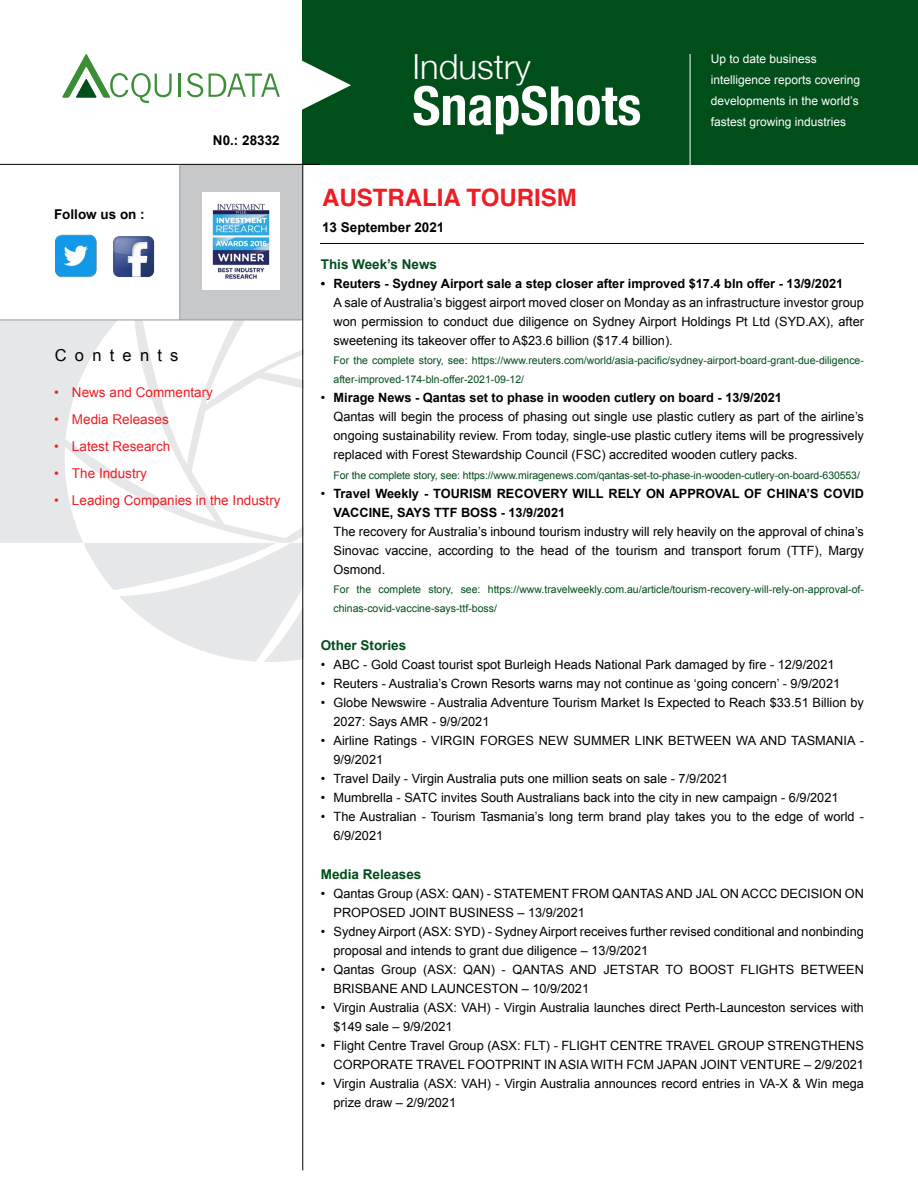
<style>
.page{position:relative;width:918px;height:1188px;background:#fff}
.page>*{position:absolute;margin:0;border:0;box-sizing:border-box;transform-origin:0 0}
.t1{font:700 condensed 54px "Helvetica Neue";color:#fff}
.t2{font:300 34.5px "Helvetica Neue";color:#fff}
.t3{font:700 24px "Helvetica";color:#ee1d24}
.t4{font:16.5px "Arial";letter-spacing:.5em;color:#000}
.t5{font:13.5px "Arial";color:#ed1d24}
.t6{font:700 13.5px "Arial";color:#004e1a}
.t7{font:700 13.5px "Arial";color:#000}
.t8{font:12.75px/19px "Arial";color:#000}
.t9{font:700 12.75px/19px "Arial";color:#000}
.t10{font:12px/21px "Arial";color:#fff}
.t11{font:10.5px/19px "Arial";color:#004e1a}
.s1{font-weight:700}
.s2{font-weight:400}
</style>
<div class="page">
<hr style="left:320px;top:243px;width:544px;height:1px;background:#000">
<div style="left:180px;top:164px;width:123px;height:156px;background:#c7c8ca"></div>
<svg style="left:0;top:320px;width:303px;height:342px"></svg>
<div style="left:303px;top:0;width:615px;height:165px;background:#004e1a"></div>
<hr style="left:303px;top:164px;width:1px;height:1006px;background:#000">
<hr style="left:690px;top:54px;width:1px;height:112px;background:#fff">
<svg style="left:302px;top:55px;width:49px;height:60px"></svg>
<hr style="left:0;top:164px;width:320px;height:1px;background:#000">
<hr style="left:180px;top:165px;width:1px;height:155px;background:#939598">
<hr style="left:0;top:320px;width:302px;height:1px;background:#939598">
<hr style="left:179px;top:74px;width:2px;height:23px;background:#3b8d36">
<svg style="left:209px;top:74px;width:71px;height:23px"></svg>
<svg style="left:187px;top:73px;width:16px;height:24px"></svg>
<svg style="left:62px;top:54px;width:110px;height:49px"></svg>
<img style="left:55px;top:235px;width:42px;height:42px">
<img style="left:113px;top:236px;width:42px;height:41px">
<img style="left:203px;top:193px;width:77px;height:96px">
<p class="t7" style="left:54px;top:205px;width:92px">Follow us on :</p>
<p class="t7" style="left:213px;top:131px;width:68px">N0.: 28332</p>
<p class="t4" style="left:55px;top:344px;width:125px">Contents</p>
<p class="t5" style="left:54px;top:383px;width:161px">• News and Commentary</p>
<p class="t5" style="left:54px;top:410px;width:116px">• Media Releases</p>
<p class="t5" style="left:54px;top:437px;width:118px">• Latest Research</p>
<p class="t5" style="left:54px;top:464px;width:95px">• The Industry</p>
<p class="t5" style="left:54px;top:491px;width:228px">• Leading Companies in the Industry</p>
<h2 class="t2" style="left:412px;top:39px;width:120px">Industry</h2>
<h1 class="t1" style="left:412px;top:61px;width:230px">SnapShots</h1>
<h3 class="t3" style="left:322px;top:178px;width:256px">AUSTRALIA TOURISM</h3>
<p class="t7" style="left:322px;top:218px;width:124px">13 September 2021</p>
<p class="t10" style="left:711px;top:48px;width:151px">Up to date business intelligence reports covering developments in the world’s fastest growing industries</p>
<p class="t6" style="left:321px;top:255px;width:118px">This Week’s News</p>
<p class="t9" style="left:321px;top:274px;width:524px">• Reuters - Sydney Airport sale a step closer after improved $17.4 bln offer - 13/9/2021</p>
<p class="t8" style="left:334px;top:293px;width:532px;text-align:justify">A sale of Australia’s biggest airport moved closer on Monday as an infrastructure investor group won permission to conduct due diligence on Sydney Airport Holdings Pt Ltd (SYD.AX), after sweetening its takeover offer to A$23.6 billion ($17.4 billion).</p>
<p class="t11" style="left:334px;top:351px;width:532px">For the complete story, see: https://www.reuters.com/world/asia-pacific/sydney-airport-board-grant-due-diligence&shy;after-improved-174-bln-offer-2021-09-12/</p>
<p class="t8" style="left:334px;top:388px;width:532px;text-indent:-13px">• <span class="s1">Mirage News - Qantas set to phase in wooden cutlery on board - 13/9/2021<br></span>Qantas will begin the process of phasing out single use plastic cutlery as part of the airline’s ongoing sustainability review. From today, single-use plastic cutlery items will be progressively replaced with Forest Stewardship Council (FSC) accredited wooden cutlery packs.</p>
<p class="t11" style="left:334px;top:465px;width:528px">For the complete story, see: https://www.miragenews.com/qantas-set-to-phase-in-wooden-cutlery-on-board-630553/</p>
<p class="t9" style="left:334px;top:484px;width:532px;text-indent:-13px"><span class="s2">•</span> Travel Weekly - TOURISM RECOVERY WILL RELY ON APPROVAL OF CHINA’S COVID<br>VACCINE, SAYS TTF BOSS - 13/9/2021</p>
<p class="t8" style="left:334px;top:522px;width:532px;text-align:justify">The recovery for Australia’s inbound tourism industry will rely heavily on the approval of china’s Sinovac vaccine, according to the head of the tourism and transport forum (TTF), Margy Osmond.</p>
<p class="t11" style="left:334px;top:580px;width:532px">For the complete story, see: https://www.travelweekly.com.au/article/tourism-recovery-will-rely-on-approval-of&shy;chinas-covid-vaccine-says-ttf-boss/</p>
<p class="t6" style="left:321px;top:636px;width:87px">Other Stories</p>
<p class="t8" style="left:321px;top:655px;width:515px">• ABC - Gold Coast tourist spot Burleigh Heads National Park damaged by fire - 12/9/2021</p>
<p class="t8" style="left:321px;top:674px;width:521px">• Reuters - Australia’s Crown Resorts warns may not continue as ‘going concern’ - 9/9/2021</p>
<p class="t8" style="left:334px;top:693px;width:532px;text-indent:-13px">• Globe Newswire - Australia Adventure Tourism Market Is Expected to Reach $33.51 Billion by<br>2027: Says AMR - 9/9/2021</p>
<p class="t8" style="left:334px;top:731px;width:532px;text-indent:-13px">• Airline Ratings - VIRGIN FORGES NEW SUMMER LINK BETWEEN WA AND TASMANIA -<br>9/9/2021</p>
<p class="t8" style="left:321px;top:769px;width:409px">• Travel Daily - Virgin Australia puts one million seats on sale - 7/9/2021</p>
<p class="t8" style="left:321px;top:789px;width:519px">• Mumbrella - SATC invites South Australians back into the city in new campaign - 6/9/2021</p>
<p class="t8" style="left:334px;top:808px;width:532px;text-indent:-13px">• The Australian - Tourism Tasmania’s long term brand play takes you to the edge of world -<br>6/9/2021</p>
<p class="t6" style="left:321px;top:865px;width:102px">Media Releases</p>
<p class="t8" style="left:334px;top:884px;width:532px;text-indent:-13px">• Qantas Group (ASX: QAN) - STATEMENT FROM QANTAS AND JAL ON ACCC DECISION ON<br>PROPOSED JOINT BUSINESS – 13/9/2021</p>
<p class="t8" style="left:334px;top:922px;width:532px;text-indent:-13px">• Sydney Airport (ASX: SYD) - Sydney Airport receives further revised conditional and nonbinding proposal and intends to grant due diligence – 13/9/2021</p>
<p class="t8" style="left:334px;top:960px;width:532px;text-indent:-13px">• Qantas Group (ASX: QAN) - QANTAS AND JETSTAR TO BOOST FLIGHTS BETWEEN<br>BRISBANE AND LAUNCESTON – 10/9/2021</p>
<p class="t8" style="left:334px;top:998px;width:532px;text-indent:-13px">• Virgin Australia (ASX: VAH) - Virgin Australia launches direct Perth-Launceston services with $149 sale – 9/9/2021</p>
<p class="t8" style="left:321px;top:1036px;width:545px;text-align:right">• Flight Centre Travel Group (ASX: FLT) - FLIGHT CENTRE TRAVEL GROUP STRENGTHENS<br>CORPORATE TRAVEL FOOTPRINT IN ASIA WITH FCM JAPAN JOINT VENTURE – 2/9/2021</p>
<p class="t8" style="left:334px;top:1074px;width:532px;text-indent:-13px">• Virgin Australia (ASX: VAH) - Virgin Australia announces record entries in VA-X &amp; Win mega prize draw – 2/9/2021</p>
</div>
